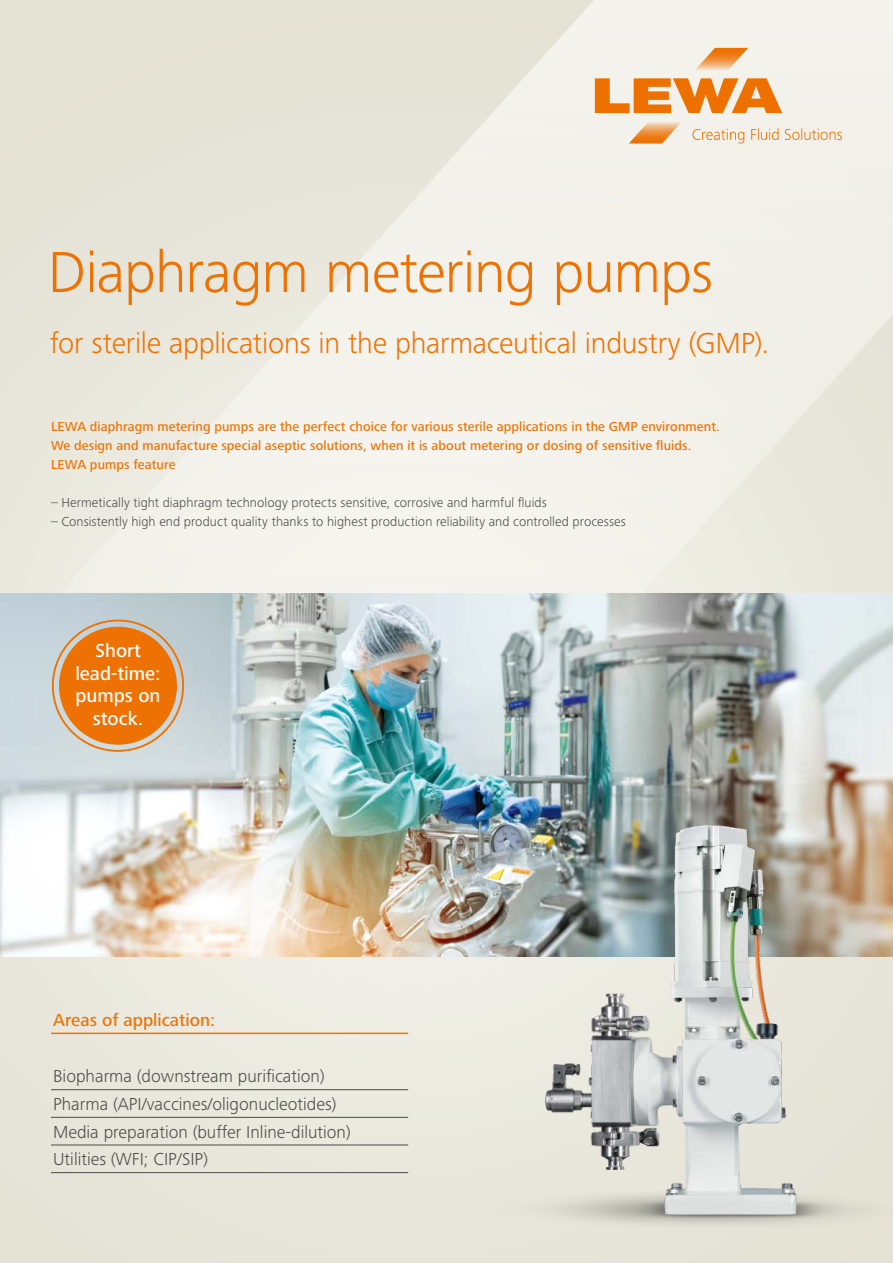
<style>
.page{position:relative;width:893px;height:1263px;background:#fff}
.page>*{position:absolute;margin:0;border:0;box-sizing:border-box;transform-origin:0 0}
.t1{font:300 60px "Frutiger Next LTW1 G";letter-spacing:-.015em;color:#ee7203}
.t2{font:300 30px "Frutiger Next LTW1 G";letter-spacing:-.01em;color:#ee7203}
.t3{font:500 19.5px/22.5px "Frutiger Next LTW1 G";color:#fff;text-align:center}
.t4{font:300 18px/27.6px "Frutiger Next LTW1 G";color:#4a4a49}
.t5{font:500 18px "Frutiger Next LTW1 G";color:#ee7203}
.t6{font:500 13.5px/19.2px "Frutiger Next LTW1 G";letter-spacing:.01em;color:#ee7203}
.t7{font:300 13.5px "Frutiger Next LTW1 G";letter-spacing:.01em;color:#4a4a49}
</style>
<div class="page">
<img style="left:0;top:593px;width:893px;height:364px">
<svg style="left:595px;top:78px;width:187px;height:35px;background:#ef9f54"></svg>
<svg style="left:694px;top:48px;width:54px;height:23px"></svg>
<svg style="left:629px;top:120px;width:54px;height:24px"></svg>
<svg style="left:692px;top:128px;width:150px;height:16px;background:#f1ddc7"></svg>
<hr style="left:51px;top:1032px;width:357px;height:2px;background:#ee7203">
<hr style="left:51px;top:1089px;width:357px;height:1px;background:#4a4a49">
<hr style="left:51px;top:1117px;width:357px;height:1px;background:#4a4a49">
<hr style="left:51px;top:1145px;width:357px;height:1px;background:#4a4a49">
<hr style="left:51px;top:1172px;width:357px;height:1px;background:#4a4a49">
<img style="left:475px;top:756px;width:418px;height:507px">
<div style="left:59px;top:627px;width:118px;height:118px;background:#ee7203;border-radius:50%"></div>
<h1 class="t1" style="left:48px;top:238px;width:667px">Diaphragm metering pumps</h1>
<h2 class="t2" style="left:50px;top:325px;width:721px">for sterile applications in the pharmaceutical industry (GMP).</h2>
<p class="t6" style="left:51px;top:417px;width:670px">LEWA diaphragm metering pumps are the perfect choice for various sterile applications in the GMP environment.<br>We design and manufacture special aseptic solutions, when it is about metering or dosing of sensitive fluids.<br>LEWA pumps feature</p>
<p class="t7" style="left:51px;top:495px;width:497px">– Hermetically tight diaphragm technology protects sensitive, corrosive and harmful fluids</p>
<p class="t7" style="left:51px;top:514px;width:576px">– Consistently high end product quality thanks to highest production reliability and controlled processes</p>
<h3 class="t3" style="left:75px;top:640px;width:87px">Short lead-time: pumps on stock.</h3>
<h3 class="t5" style="left:53px;top:1009px;width:164px">Areas of application:</h3>
<h3 class="t4" style="left:53px;top:1062px;width:299px">Biopharma (downstream purification)<br>Pharma (API/vaccines/oligonucleotides)<br>Media preparation (buffer Inline-dilution)<br>Utilities (WFI; CIP/SIP)</h3>
</div>
